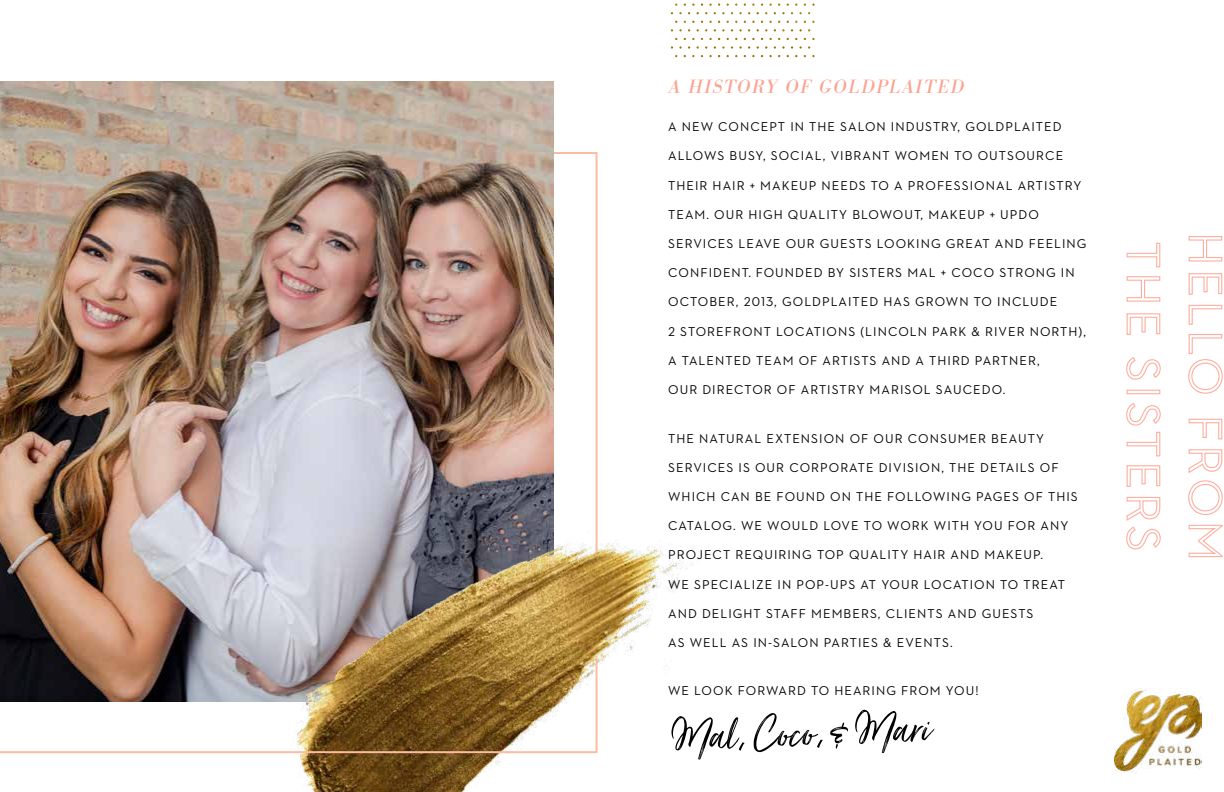
<style>
.page{position:relative;width:1224px;height:792px;background:#fff}
.page>*{position:absolute;margin:0;border:0;box-sizing:border-box;transform-origin:0 0}
.t1{font:53.7px "Just Lovely Slanted";color:#000}
.t2{font:italic 20px "Bodoni URW";letter-spacing:.08em;color:#fda290}
.t3{font:13px "Neutraface 2 Text";letter-spacing:.08em;color:#000}
</style>
<div class="page">
<img style="left:252px;top:753px;width:234px;height:39px">
<svg style="left:0;top:152px;width:598px;height:601px"></svg>
<svg style="left:1188px;top:236px;width:35px;height:26px"></svg>
<svg style="left:1188px;top:273px;width:35px;height:22px"></svg>
<svg style="left:1188px;top:304px;width:35px;height:21px"></svg>
<svg style="left:1188px;top:334px;width:35px;height:60px"></svg>
<svg style="left:1188px;top:418px;width:35px;height:22px"></svg>
<svg style="left:1188px;top:449px;width:35px;height:24px"></svg>
<svg style="left:1188px;top:480px;width:35px;height:35px"></svg>
<svg style="left:1188px;top:524px;width:35px;height:34px"></svg>
<svg style="left:1126px;top:242px;width:35px;height:26px"></svg>
<svg style="left:1126px;top:276px;width:35px;height:26px"></svg>
<svg style="left:1126px;top:313px;width:35px;height:22px"></svg>
<svg style="left:1126px;top:357px;width:35px;height:23px"></svg>
<div style="left:1127px;top:390px;width:33px;height:4px;border:1px solid #fdaea0"></div>
<svg style="left:1126px;top:403px;width:35px;height:54px"></svg>
<svg style="left:1126px;top:465px;width:35px;height:22px"></svg>
<svg style="left:1126px;top:496px;width:35px;height:54px"></svg>
<img style="left:675px;top:4px;width:140px;height:10px">
<img style="left:1114px;top:688px;width:87px;height:85px">
<img style="left:0;top:81px;width:554px;height:620px">
<img style="left:278px;top:421px;width:462px;height:346px">
<h2 class="t2" style="left:669px;top:74px;width:297px">A HISTORY OF GOLDPLAITED</h2>
<p class="t3" style="left:668px;top:119px;width:395px">A NEW CONCEPT IN THE SALON INDUSTRY, GOLDPLAITED</p>
<p class="t3" style="left:668px;top:148px;width:397px">ALLOWS BUSY, SOCIAL, VIBRANT WOMEN TO OUTSOURCE</p>
<p class="t3" style="left:668px;top:177px;width:415px">THEIR HAIR + MAKEUP NEEDS TO A PROFESSIONAL ARTISTRY</p>
<p class="t3" style="left:668px;top:206px;width:372px">TEAM. OUR HIGH QUALITY BLOWOUT, MAKEUP + UPDO</p>
<p class="t3" style="left:668px;top:236px;width:420px">SERVICES LEAVE OUR GUESTS LOOKING GREAT AND FEELING</p>
<p class="t3" style="left:668px;top:265px;width:408px">CONFIDENT. FOUNDED BY SISTERS MAL + COCO STRONG IN</p>
<p class="t3" style="left:668px;top:294px;width:391px">OCTOBER, 2013, GOLDPLAITED HAS GROWN TO INCLUDE</p>
<p class="t3" style="left:668px;top:323px;width:419px">2 STOREFRONT LOCATIONS (LINCOLN PARK &amp; RIVER NORTH),</p>
<p class="t3" style="left:668px;top:352px;width:373px">A TALENTED TEAM OF ARTISTS AND A THIRD PARTNER,</p>
<p class="t3" style="left:668px;top:382px;width:339px">OUR DIRECTOR OF ARTISTRY MARISOL SAUCEDO.</p>
<p class="t3" style="left:668px;top:430px;width:377px">THE NATURAL EXTENSION OF OUR CONSUMER BEAUTY</p>
<p class="t3" style="left:668px;top:459px;width:392px">SERVICES IS OUR CORPORATE DIVISION, THE DETAILS OF</p>
<p class="t3" style="left:668px;top:488px;width:411px">WHICH CAN BE FOUND ON THE FOLLOWING PAGES OF THIS</p>
<p class="t3" style="left:668px;top:518px;width:402px">CATALOG. WE WOULD LOVE TO WORK WITH YOU FOR ANY</p>
<p class="t3" style="left:668px;top:547px;width:376px">PROJECT REQUIRING TOP QUALITY HAIR AND MAKEUP.</p>
<p class="t3" style="left:668px;top:576px;width:398px">WE SPECIALIZE IN POP-UPS AT YOUR LOCATION TO TREAT</p>
<p class="t3" style="left:668px;top:605px;width:367px">AND DELIGHT STAFF MEMBERS, CLIENTS AND GUESTS</p>
<p class="t3" style="left:668px;top:635px;width:286px">AS WELL AS IN-SALON PARTIES &amp; EVENTS.</p>
<p class="t3" style="left:668px;top:683px;width:312px">WE LOOK FORWARD TO HEARING FROM YOU!</p>
<h1 class="t1" style="left:669px;top:705px;width:262px;rotate:-2deg">Mal, Coco, &amp; Mari</h1>
</div>
